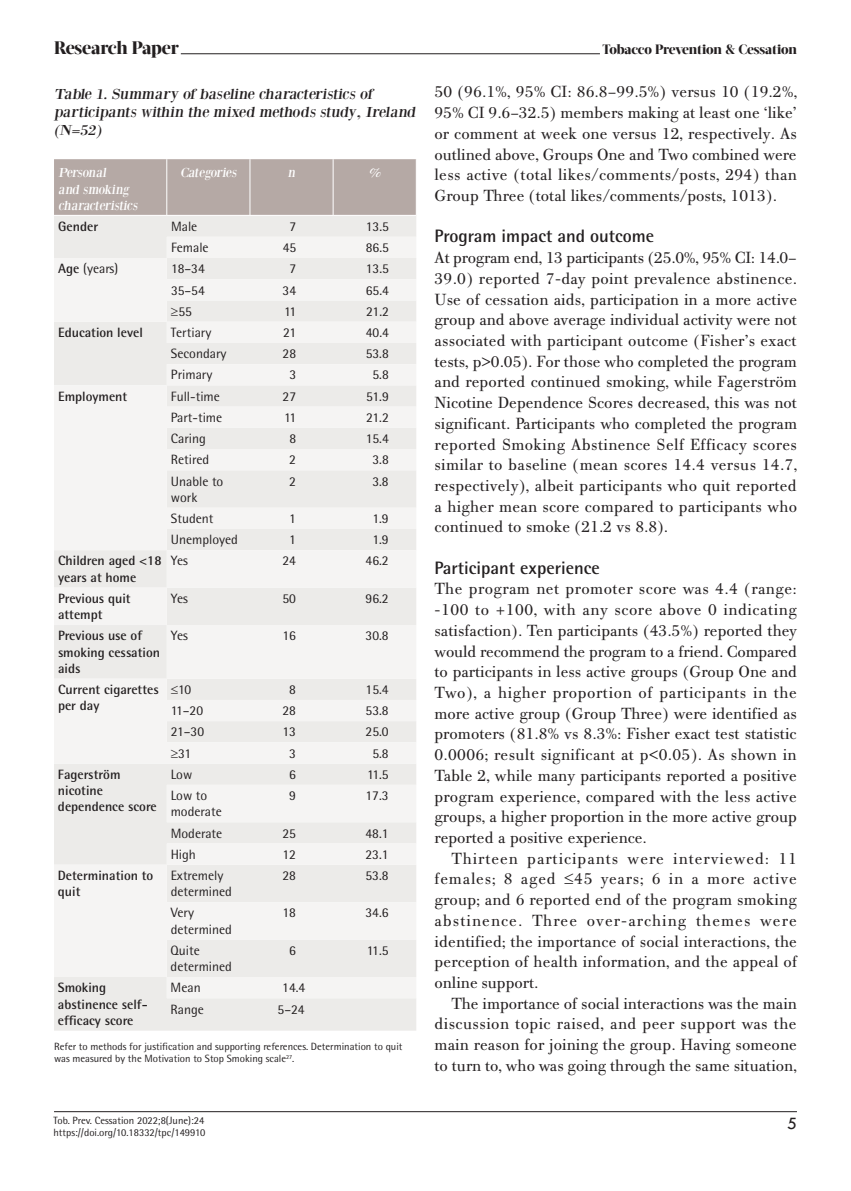
<style>
.page{position:relative;width:851px;height:1191px;background:#fff}
.page>*{position:absolute;margin:0;border:0;box-sizing:border-box;transform-origin:0 0}
.t1{font:700 18px "Rotis Semi Sans Hel";color:#231f20}
.t2{font:800 18px "Acta Display W04";letter-spacing:-.01em;color:#231f20}
.t3{font:18px "Tw Cen";color:#231f20}
.t4{font:17.25px/20.7px "PF Bodoni Text";color:#231f20;text-align:justify}
.t5{font:15px/18px "Bodoni XT";color:#231f20;scale:1.1 1}
.t6{font:13.5px/16.2px "Rotis Semi Sans Hel";color:#231f20}
.t7{font:700 13.5px/16.2px "Rotis Semi Sans Hel";color:#231f20}
.t8{font:13.5px/16.2px "Bodoni XT";color:#fff}
.t9{font:800 13.5px "Acta Display W04";letter-spacing:-.01em;color:#231f20}
.t10{font:10.5px/12.6px "Rotis Semi Sans Hel";color:#231f20}
.s1{font-weight:700}
</style>
<div class="page">
<hr style="left:181px;top:53px;width:419px;height:1px;background:#231f20">
<hr style="left:54px;top:1111px;width:742px;height:1px;background:#231f20">
<div style="left:54px;top:159px;width:362px;height:56px;background:#b5a9a5"></div>
<div style="left:54px;top:216px;width:362px;height:814px;background:#ecebe9"></div>
<svg style="left:54px;top:237px;width:362px;height:761px;fill:#f5f4f3"></svg>
<hr style="left:166px;top:159px;width:1px;height:56px;background:#fff">
<hr style="left:250px;top:159px;width:1px;height:56px;background:#fff">
<hr style="left:333px;top:159px;width:1px;height:56px;background:#fff">
<p class="t2" style="left:54px;top:36px;width:126px">Research Paper</p>
<p class="t9" style="left:602px;top:41px;width:196px">Tobacco Prevention &amp; Cessation</p>
<p class="t5" style="left:54px;top:85px;width:332px">Table 1. Summary of baseline characteristics of participants within the mixed methods study, Ireland (N=52)</p>
<p class="t8" style="left:58px;top:165px;width:83px">Personal<br>and smoking characteristics</p>
<p class="t8" style="left:180px;top:165px;width:60px">Categories</p>
<p class="t8" style="left:288px;top:165px;width:11px">n</p>
<p class="t8" style="left:368px;top:165px;width:17px">%</p>
<p class="t7" style="left:58px;top:218px;width:41px">Gender</p>
<p class="t6" style="left:171px;top:218px;width:28px">Male</p>
<p class="t6" style="left:289px;top:218px;width:8px">7</p>
<p class="t6" style="left:366px;top:218px;width:25px">13.5</p>
<p class="t6" style="left:171px;top:239px;width:39px">Female</p>
<p class="t6" style="left:282px;top:239px;width:15px">45</p>
<p class="t6" style="left:366px;top:239px;width:25px">86.5</p>
<p class="t6" style="left:58px;top:260px;width:61px"><span class="s1">Age</span> (years)</p>
<p class="t6" style="left:171px;top:260px;width:35px">18–34</p>
<p class="t6" style="left:289px;top:260px;width:8px">7</p>
<p class="t6" style="left:366px;top:260px;width:25px">13.5</p>
<p class="t6" style="left:171px;top:282px;width:35px">35–54</p>
<p class="t6" style="left:282px;top:282px;width:15px">34</p>
<p class="t6" style="left:366px;top:282px;width:25px">65.4</p>
<p class="t6" style="left:171px;top:303px;width:22px">≥55</p>
<p class="t6" style="left:284px;top:303px;width:14px">11</p>
<p class="t6" style="left:366px;top:303px;width:24px">21.2</p>
<p class="t7" style="left:58px;top:324px;width:86px">Education level</p>
<p class="t6" style="left:171px;top:324px;width:42px">Tertiary</p>
<p class="t6" style="left:283px;top:324px;width:15px">21</p>
<p class="t6" style="left:366px;top:324px;width:25px">40.4</p>
<p class="t6" style="left:171px;top:345px;width:57px">Secondary</p>
<p class="t6" style="left:282px;top:345px;width:15px">28</p>
<p class="t6" style="left:366px;top:345px;width:25px">53.8</p>
<p class="t6" style="left:171px;top:367px;width:43px">Primary</p>
<p class="t6" style="left:289px;top:367px;width:8px">3</p>
<p class="t6" style="left:372px;top:367px;width:18px">5.8</p>
<p class="t7" style="left:58px;top:388px;width:71px">Employment</p>
<p class="t6" style="left:171px;top:388px;width:50px">Full-time</p>
<p class="t6" style="left:282px;top:388px;width:15px">27</p>
<p class="t6" style="left:366px;top:388px;width:24px">51.9</p>
<p class="t6" style="left:171px;top:409px;width:53px">Part-time</p>
<p class="t6" style="left:284px;top:409px;width:14px">11</p>
<p class="t6" style="left:366px;top:409px;width:24px">21.2</p>
<p class="t6" style="left:171px;top:430px;width:37px">Caring</p>
<p class="t6" style="left:289px;top:430px;width:8px">8</p>
<p class="t6" style="left:365px;top:430px;width:25px">15.4</p>
<p class="t6" style="left:171px;top:451px;width:40px">Retired</p>
<p class="t6" style="left:289px;top:451px;width:8px">2</p>
<p class="t6" style="left:372px;top:451px;width:18px">3.8</p>
<p class="t6" style="left:171px;top:473px;width:54px">Unable to work</p>
<p class="t6" style="left:289px;top:473px;width:8px">2</p>
<p class="t6" style="left:372px;top:473px;width:18px">3.8</p>
<p class="t6" style="left:171px;top:510px;width:44px">Student</p>
<p class="t6" style="left:289px;top:510px;width:8px">1</p>
<p class="t6" style="left:372px;top:510px;width:18px">1.9</p>
<p class="t6" style="left:171px;top:531px;width:69px">Unemployed</p>
<p class="t6" style="left:289px;top:531px;width:8px">1</p>
<p class="t6" style="left:372px;top:531px;width:18px">1.9</p>
<p class="t7" style="left:58px;top:552px;width:105px">Children aged &lt;18 years at home</p>
<p class="t6" style="left:171px;top:552px;width:19px">Yes</p>
<p class="t6" style="left:282px;top:552px;width:15px">24</p>
<p class="t6" style="left:365px;top:552px;width:25px">46.2</p>
<p class="t7" style="left:58px;top:590px;width:74px">Previous quit attempt</p>
<p class="t6" style="left:171px;top:590px;width:19px">Yes</p>
<p class="t6" style="left:282px;top:590px;width:15px">50</p>
<p class="t6" style="left:365px;top:590px;width:25px">96.2</p>
<p class="t7" style="left:58px;top:627px;width:103px">Previous use of smoking cessation aids</p>
<p class="t6" style="left:171px;top:627px;width:19px">Yes</p>
<p class="t6" style="left:282px;top:627px;width:15px">16</p>
<p class="t6" style="left:365px;top:627px;width:25px">30.8</p>
<p class="t7" style="left:58px;top:681px;width:102px">Current cigarettes per day</p>
<p class="t6" style="left:171px;top:681px;width:22px">≤10</p>
<p class="t6" style="left:289px;top:681px;width:8px">8</p>
<p class="t6" style="left:365px;top:681px;width:25px">15.4</p>
<p class="t6" style="left:171px;top:702px;width:34px">11–20</p>
<p class="t6" style="left:282px;top:702px;width:15px">28</p>
<p class="t6" style="left:365px;top:702px;width:25px">53.8</p>
<p class="t6" style="left:171px;top:723px;width:35px">21–30</p>
<p class="t6" style="left:282px;top:723px;width:15px">13</p>
<p class="t6" style="left:365px;top:723px;width:25px">25.0</p>
<p class="t6" style="left:171px;top:745px;width:22px">≥31</p>
<p class="t6" style="left:289px;top:745px;width:8px">3</p>
<p class="t6" style="left:372px;top:745px;width:18px">5.8</p>
<p class="t7" style="left:58px;top:766px;width:100px">Fagerström nicotine dependence score</p>
<p class="t6" style="left:171px;top:766px;width:23px">Low</p>
<p class="t6" style="left:289px;top:766px;width:8px">6</p>
<p class="t6" style="left:367px;top:766px;width:23px">11.5</p>
<p class="t6" style="left:171px;top:787px;width:53px">Low to moderate</p>
<p class="t6" style="left:289px;top:787px;width:8px">9</p>
<p class="t6" style="left:365px;top:787px;width:25px">17.3</p>
<p class="t6" style="left:171px;top:824px;width:53px">Moderate</p>
<p class="t6" style="left:282px;top:824px;width:15px">25</p>
<p class="t6" style="left:365px;top:824px;width:25px">48.1</p>
<p class="t6" style="left:171px;top:846px;width:27px">High</p>
<p class="t6" style="left:282px;top:846px;width:15px">12</p>
<p class="t6" style="left:365px;top:846px;width:25px">23.1</p>
<p class="t7" style="left:58px;top:867px;width:97px">Determination to quit</p>
<p class="t6" style="left:171px;top:867px;width:63px">Extremely determined</p>
<p class="t6" style="left:282px;top:867px;width:15px">28</p>
<p class="t6" style="left:365px;top:867px;width:25px">53.8</p>
<p class="t6" style="left:171px;top:904px;width:63px">Very determined</p>
<p class="t6" style="left:282px;top:904px;width:15px">18</p>
<p class="t6" style="left:365px;top:904px;width:25px">34.6</p>
<p class="t6" style="left:171px;top:942px;width:63px">Quite determined</p>
<p class="t6" style="left:289px;top:942px;width:8px">6</p>
<p class="t6" style="left:367px;top:942px;width:23px">11.5</p>
<p class="t7" style="left:58px;top:979px;width:91px">Smoking abstinence self&shy;efficacy score</p>
<p class="t6" style="left:171px;top:979px;width:32px">Mean</p>
<p class="t6" style="left:282px;top:979px;width:25px">14.4</p>
<p class="t6" style="left:171px;top:1000px;width:35px">Range</p>
<p class="t6" style="left:277px;top:1000px;width:29px">5–24</p>
<p class="t10" style="left:54px;top:1040px;width:350px">Refer to methods for justification and supporting references. Determination to quit was measured by the Motivation to Stop Smoking scale<sup>27</sup>.</p>
<p class="t10" style="left:53px;top:1113px;width:153px">Tob. Prev. Cessation 2022;8(June):24 https://doi.org/10.18332/tpc/149910</p>
<p class="t4" style="left:434px;top:82px;width:364px">50 (96.1%, 95% CI: 86.8–99.5%) versus 10 (19.2%, 95% CI 9.6–32.5) members making at least one ‘like’ or comment at week one versus 12, respectively. As outlined above, Groups One and Two combined were less active (total likes/comments/posts, 294) than Group Three (total likes/comments/posts, 1013).</p>
<p class="t1" style="left:434px;top:225px;width:221px">Program impact and outcome</p>
<p class="t4" style="left:434px;top:247px;width:364px">At program end, 13 participants (25.0%, 95% CI: 14.0– 39.0) reported 7-day point prevalence abstinence.<br>Use of cessation aids, participation in a more active group and above average individual activity were not associated with participant outcome (Fisher’s exact tests, p&gt;0.05). For those who completed the program and reported continued smoking, while Fagerström Nicotine Dependence Scores decreased, this was not significant. Participants who completed the program reported Smoking Abstinence Self Efficacy scores similar to baseline (mean scores 14.4 versus 14.7, respectively), albeit participants who quit reported a higher mean score compared to participants who continued to smoke (21.2 vs 8.8).</p>
<p class="t1" style="left:434px;top:556px;width:167px">Participant experience</p>
<p class="t4" style="left:434px;top:579px;width:364px">The program net promoter score was 4.4 (range: -100 to +100, with any score above 0 indicating satisfaction). Ten participants (43.5%) reported they would recommend the program to a friend. Compared to participants in less active groups (Group One and Two), a higher proportion of participants in the more active group (Group Three) were identified as promoters (81.8% vs 8.3%: Fisher exact test statistic 0.0006; result significant at p&lt;0.05). As shown in Table 2, while many participants reported a positive program experience, compared with the less active groups, a higher proportion in the more active group reported a positive experience.</p>
<p class="t4" style="left:434px;top:848px;width:364px;text-indent:17px">Thirteen participants were interviewed: 11 females; 8 aged ≤45 years; 6 in a more active group; and 6 reported end of the program smoking abstinence. Three over-arching themes were identified; the importance of social interactions, the perception of health information, and the appeal of online support.</p>
<p class="t4" style="left:434px;top:993px;width:364px;text-indent:17px">The importance of social interactions was the main discussion topic raised, and peer support was the main reason for joining the group. Having someone to turn to, who was going through the same situation,</p>
<p class="t3" style="left:786px;top:1112px;width:11px">5</p>
</div>
